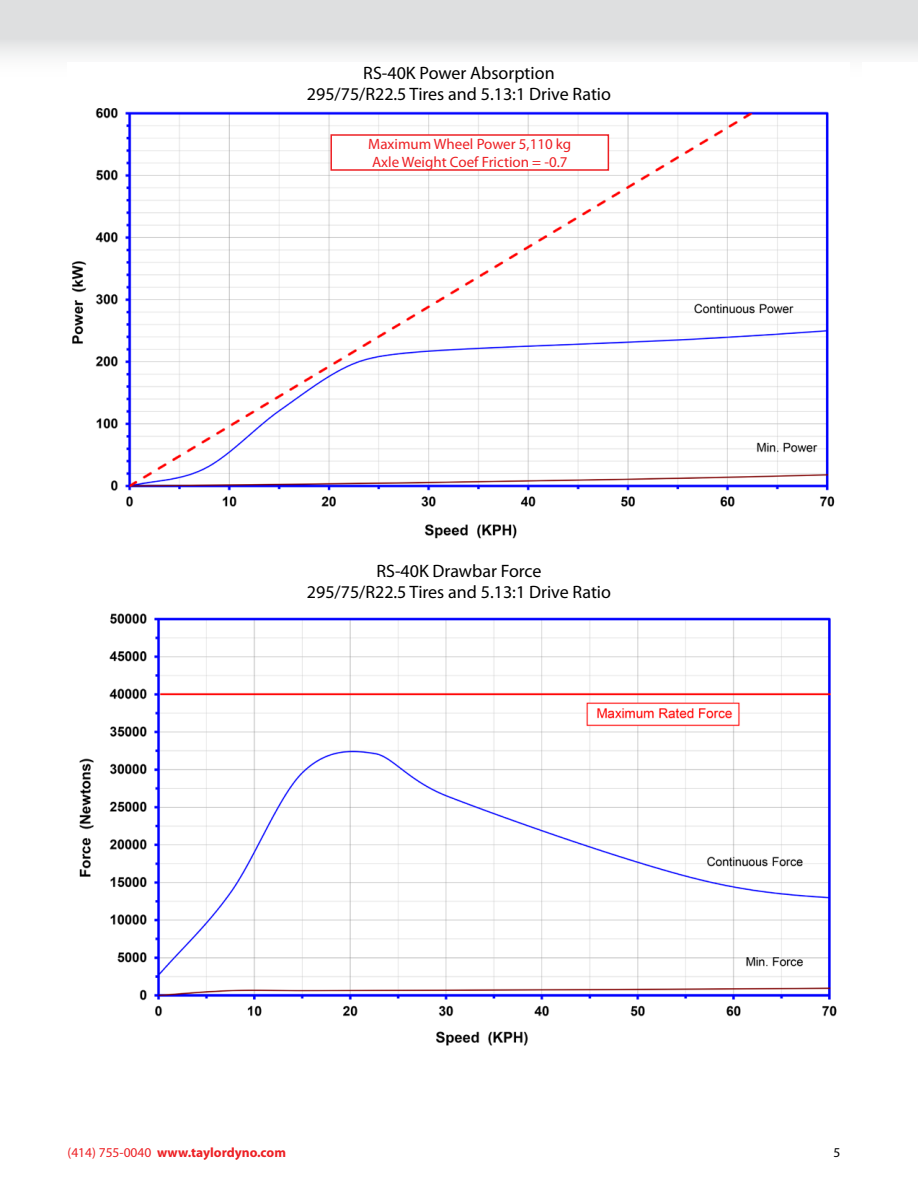
<style>
.page{position:relative;width:918px;height:1188px;background:#fff}
.page>*{position:absolute;margin:0;border:0;box-sizing:border-box;transform-origin:0 0}
.t1{font:18px "Myriad Pro";color:#000}
.t2{font:15px "Myriad Pro";color:#ed2024}
.t3{font:700 13.5px "Myriad Pro";color:#ed2024}
.t4{font:13.5px "Myriad Pro";color:#000}
.s1{font-weight:400}
</style>
<div class="page">
<img style="left:79px;top:613px;width:758px;height:433px">
<div style="left:0;top:0;width:918px;height:79px;background:linear-gradient(to bottom,#d4d6d7,#fdfdfd)"></div>
<div style="left:68px;top:62px;width:782px;height:42px;background:#fff"></div>
<img style="left:72px;top:108px;width:763px;height:431px">
<div style="left:331px;top:135px;width:277px;height:35px;background:#fff"></div>
<div style="left:330px;top:134px;width:279px;height:37px;border:2px solid #ed2024"></div>
<div style="left:862px;top:62px;width:56px;height:42px;background:#fff"></div>
<p class="t1" style="left:363px;top:62px;width:193px">RS-40K Power Absorption</p>
<p class="t1" style="left:307px;top:83px;width:306px">295/75/R22.5 Tires and 5.13:1 Drive Ratio</p>
<p class="t2" style="left:368px;top:135px;width:205px">Maximum Wheel Power 5,110 kg</p>
<p class="t2" style="left:372px;top:153px;width:197px">Axle Weight Coef Friction = -0.7</p>
<p class="t1" style="left:376px;top:560px;width:167px">RS-40K Drawbar Force</p>
<p class="t1" style="left:307px;top:581px;width:306px">295/75/R22.5 Tires and 5.13:1 Drive Ratio</p>
<p class="t3" style="left:68px;top:1143px;width:220px"><span class="s1">(414) 755-0040</span> www.taylordyno.com</p>
<p class="t4" style="left:834px;top:1144px;width:8px">5</p>
</div>
